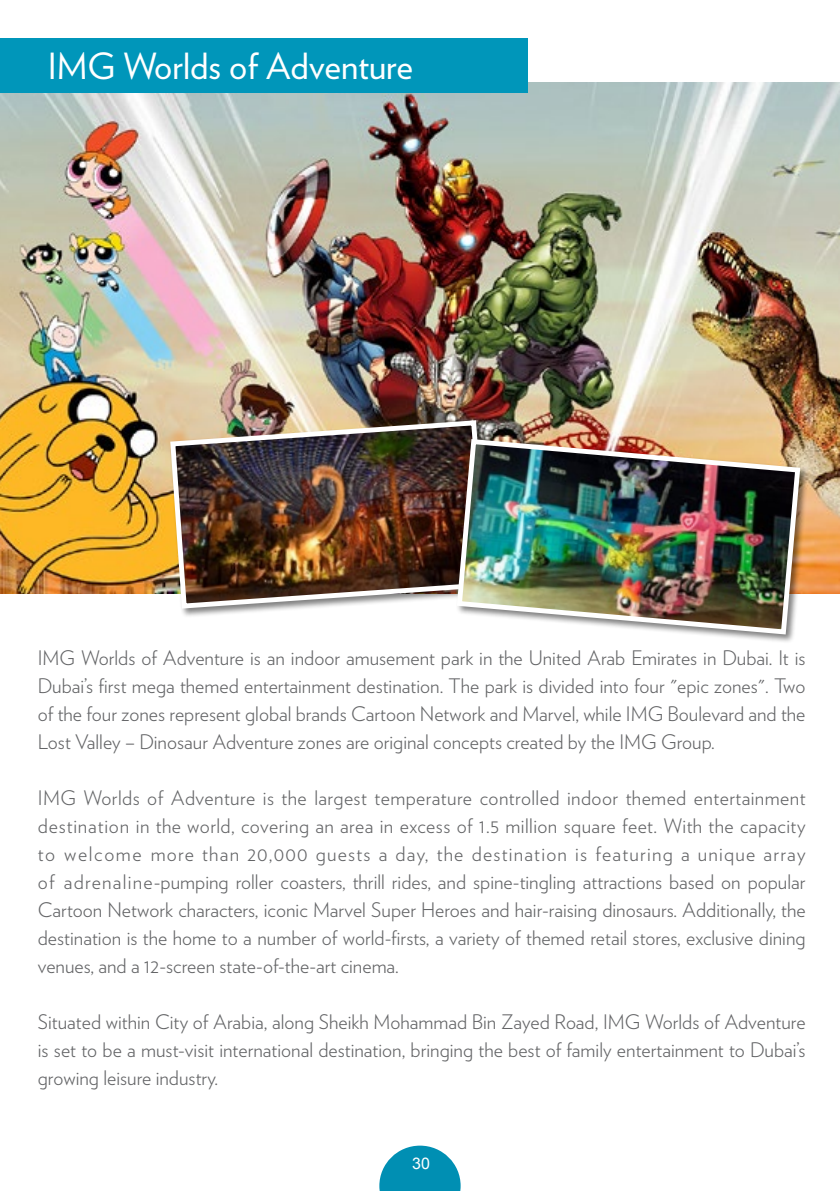
<style>
.page{position:relative;width:840px;height:1191px;background:#fff}
.page>*{position:absolute;margin:0;border:0;box-sizing:border-box;transform-origin:0 0}
.t1{font:36px "Verlag";color:#fff}
.t2{font:300 20px/28px "Verlag";color:#636466;text-align:justify}
.t3{font:16px "Arial";color:#fff}
</style>
<div class="page">
<svg style="left:379px;top:1145px;width:81px;height:46px"></svg>
<img style="left:0;top:83px;width:839px;height:510px">
<div style="left:170px;top:419px;width:327px;height:198px;background:#000;opacity:.5"></div>
<img style="left:167px;top:418px;width:323px;height:193px">
<div style="left:456px;top:438px;width:353px;height:206px;background:#000;opacity:.5"></div>
<img style="left:454px;top:436px;width:348px;height:201px">
<div style="left:0;top:38px;width:527px;height:55px;background:#0096ba"></div>
<h1 class="t1" style="left:48px;top:39px;width:366px">IMG Worlds of Adventure</h1>
<p class="t2" style="left:38px;top:642px;width:768px">IMG Worlds of Adventure is an indoor amusement park in the United Arab Emirates in Dubai. It is Dubai’s first mega themed entertainment destination. The park is divided into four "epic zones". Two of the four zones represent global brands Cartoon Network and Marvel, while IMG Boulevard and the Lost Valley – Dinosaur Adventure zones are original concepts created by the IMG Group.</p>
<p class="t2" style="left:38px;top:782px;width:768px">IMG Worlds of Adventure is the largest temperature controlled indoor themed entertainment destination in the world, covering an area in excess of 1.5 million square feet. With the capacity to welcome more than 20,000 guests a day, the destination is featuring a unique array of adrenaline-pumping roller coasters, thrill rides, and spine-tingling attractions based on popular Cartoon Network characters, iconic Marvel Super Heroes and hair-raising dinosaurs. Additionally, the destination is the home to a number of world-firsts, a variety of themed retail stores, exclusive dining venues, and a 12-screen state-of-the-art cinema.</p>
<p class="t2" style="left:38px;top:1006px;width:769px">Situated within City of Arabia, along Sheikh Mohammad Bin Zayed Road, IMG Worlds of Adventure is set to be a must-visit international destination, bringing the best of family entertainment to Dubai’s growing leisure industry.</p>
<p class="t3" style="left:412px;top:1152px;width:19px">30</p>
</div>
